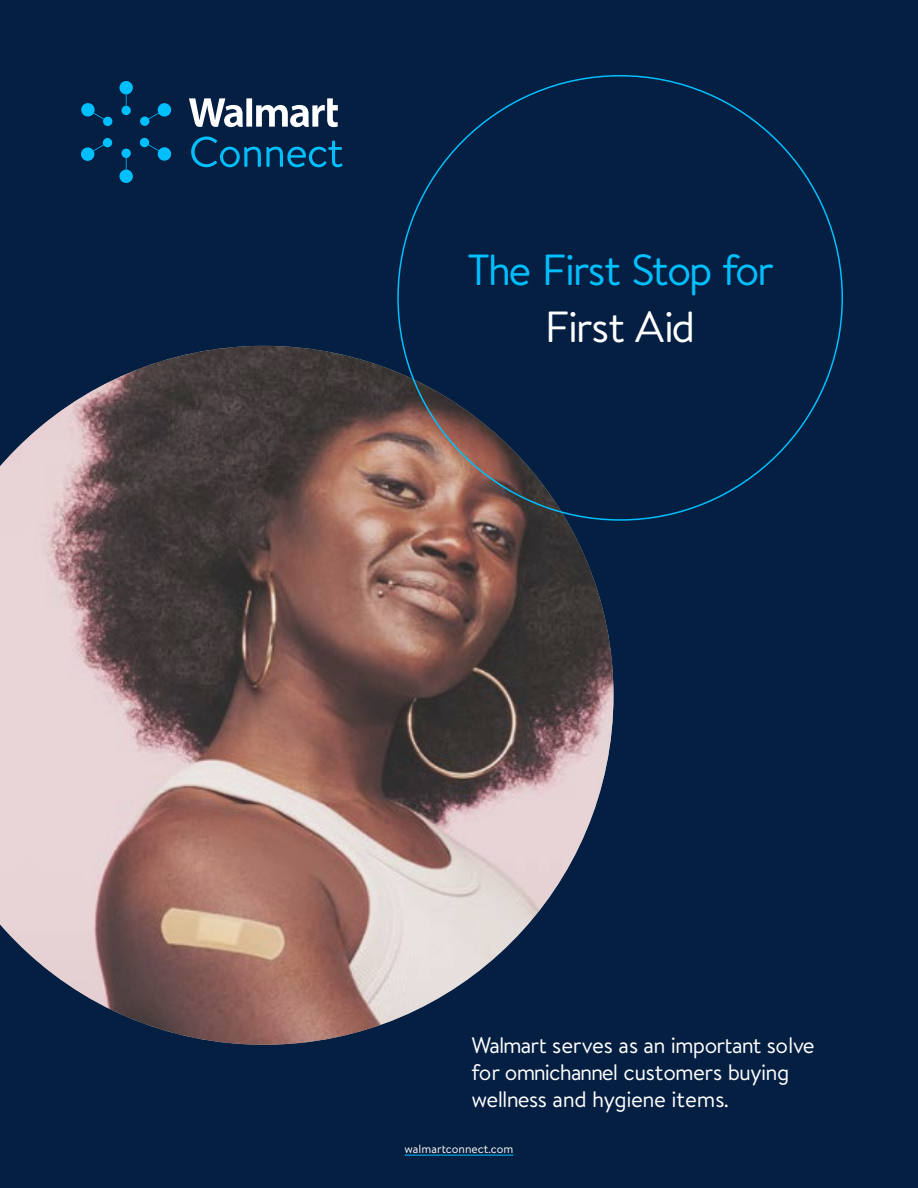
<style>
.page{position:relative;width:918px;height:1188px;background:#051f42}
.page>*{position:absolute;margin:0;border:0;box-sizing:border-box;transform-origin:0 0}
.t1{font:43.5px "Bogle";letter-spacing:-.055em;color:#00bfff}
.t2{font:43.5px "Bogle";letter-spacing:-.02em;color:#fff}
.t3{font:22.5px/27px "Bogle";letter-spacing:-.02em;color:#fff}
.t4{font:12px "Bogle";color:#fff}
</style>
<div class="page">
<img style="left:0;top:346px;width:613px;height:699px">
<svg style="left:119px;top:81px;width:14px;height:34px"></svg>
<svg style="left:140px;top:103px;width:31px;height:23px"></svg>
<svg style="left:81px;top:138px;width:31px;height:23px"></svg>
<svg style="left:119px;top:149px;width:14px;height:34px"></svg>
<svg style="left:139px;top:137px;width:33px;height:24px"></svg>
<svg style="left:81px;top:103px;width:32px;height:23px"></svg>
<svg style="left:189px;top:98px;width:149px;height:30px"></svg>
<svg style="left:191px;top:137px;width:152px;height:30px"></svg>
<hr style="left:405px;top:1155px;width:108px;height:1px;background:#00bfff">
<h1 class="t1" style="left:467px;top:240px;width:308px">The First Stop for</h1>
<h1 class="t2" style="left:545px;top:297px;width:152px">First Aid</h1>
<p class="t3" style="left:472px;top:1031px;width:345px">Walmart serves as an important solve for omnichannel customers buying wellness and hygiene items.</p>
<p class="t4" style="left:405px;top:1141px;width:110px">walmartconnect.com</p>
</div>
